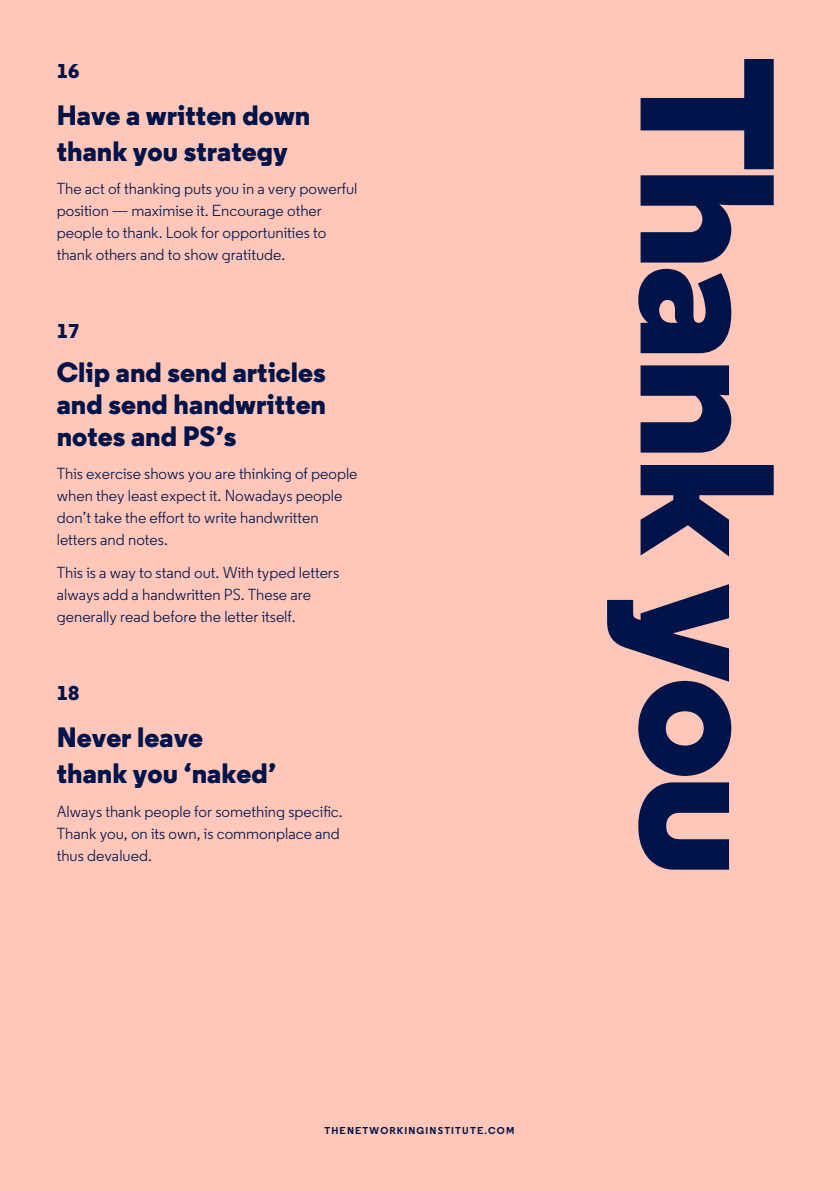
<style>
.page{position:relative;width:840px;height:1191px;background:#fff}
.page>*{position:absolute;margin:0;border:0;box-sizing:border-box;transform-origin:0 0}
.t1{font:800 190px "Regular";letter-spacing:-.03em;color:#001449}
.H3___White{font:800 28px/36px "Regular";color:#001449}
.Number___White{font:800 20px "Regular";color:#001449}
.Body___White{font:16px/22px "Regular";color:#001449}
.t2{font:700 10px "Regular";letter-spacing:.115em;color:#00144a}
</style>
<div class="page">
<div style="left:0;top:0;width:839px;height:1191px;background:#ffc7ba"></div>
<p class="Number___White" style="left:57px;top:58px;width:24px">16</p>
<p class="t1" style="left:828px;top:57px;width:822px;rotate:90deg">Thank you</p>
<p class="H3___White" style="left:57px;top:98px;width:255px">Have a written down thank you strategy</p>
<p class="Body___White" style="left:57px;top:178px;width:302px">The act of thanking puts you in a very powerful position — maximise it. Encourage other people to thank. Look for opportunities to thank others and to show gratitude.</p>
<p class="Number___White" style="left:57px;top:318px;width:24px">17</p>
<p class="H3___White" style="left:57px;top:356px;width:271px;line-height:32px;text-align:justify">Clip and send articles and send handwritten notes and PS’s</p>
<p class="Body___White" style="left:57px;top:462px;width:302px">This exercise shows you are thinking of people when they least expect it. Nowadays people don’t take the effort to write handwritten letters and notes.</p>
<p class="Body___White" style="left:57px;top:562px;width:284px">This is a way to stand out. With typed letters always add a handwritten PS. These are generally read before the letter itself.</p>
<p class="Number___White" style="left:57px;top:680px;width:24px">18</p>
<p class="H3___White" style="left:57px;top:720px;width:221px">Never leave thank you ‘naked’</p>
<p class="Body___White" style="left:57px;top:800px;width:287px">Always thank people for something specific.<br>Thank you, on its own, is commonplace and thus devalued.</p>
<p class="t2" style="left:324px;top:1124px;width:191px">THENETWORKINGINSTITUTE.COM</p>
<p class="t2" style="left:416px;top:1124px;width:7px">7</p>
</div>
